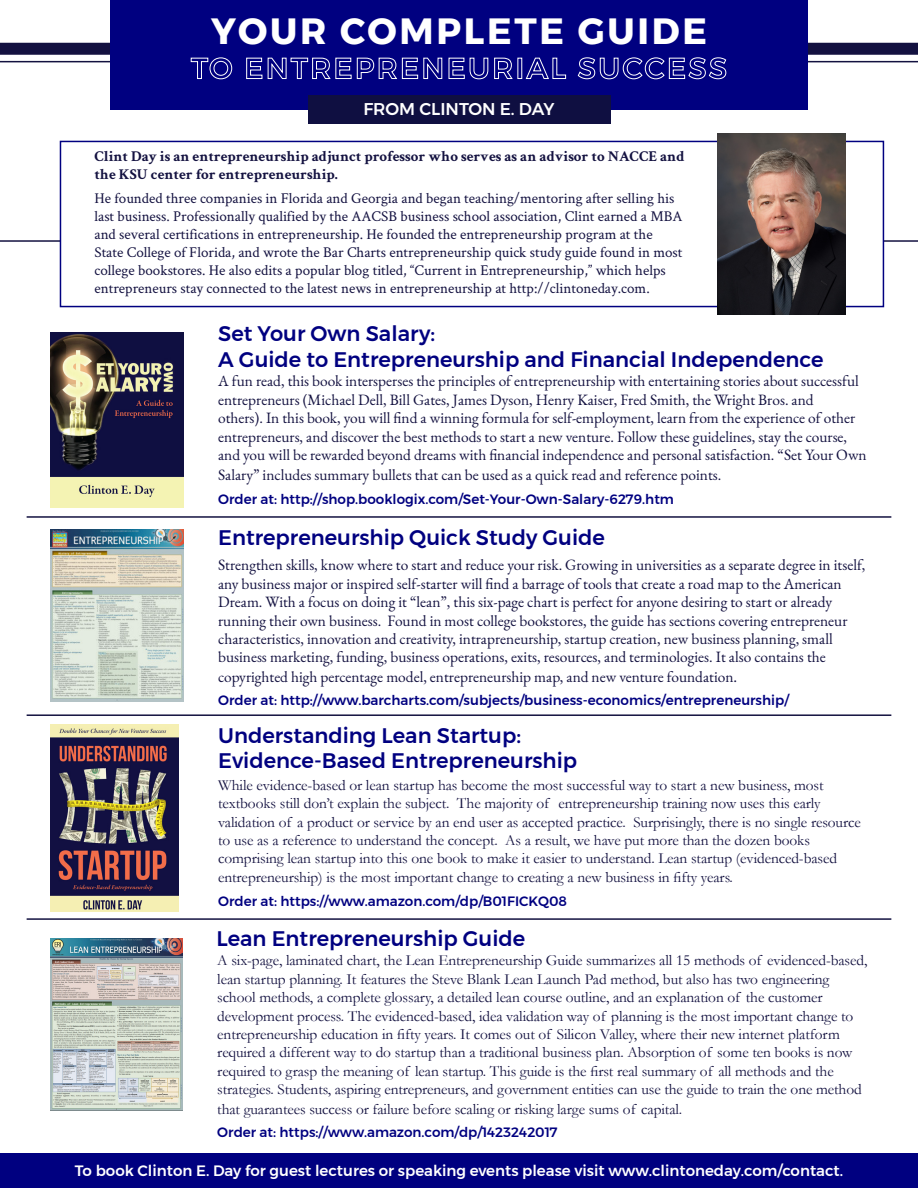
<style>
.page{position:relative;width:918px;height:1188px;background:#fff}
.page>*{position:absolute;margin:0;border:0;box-sizing:border-box;transform-origin:0 0}
.t1{font:700 36.45px "Montserrat";letter-spacing:.075em;color:#fff}
.t2{font:500 21px "Montserrat";color:#000080}
.t3{font:500 16.95px "Montserrat";color:#fff}
.t4{font:15.3px/18.6px "Garamond";letter-spacing:-.005em;color:#131140}
.t5{font:15.3px/18.6px "EB Garamond";color:#131140}
.t6{font:15px/18px "Crimson Text";color:#131140}
.t7{font:700 15px/18px "Crimson Text";color:#131140}
.t8{font:500 15px "Montserrat";color:#fff}
.t9{font:500 13.5px "Montserrat";color:#000080}
.s1{font-size:16.2px}
</style>
<div class="page">
<hr style="left:0;top:240px;width:918px;height:2px;background:#131140">
<div style="left:60px;top:141px;width:824px;height:166px;background:#fff;border:2px solid #000080"></div>
<hr style="left:0;top:61px;width:918px;height:1px;background:#131140">
<div style="left:0;top:43px;width:918px;height:12px;background:#131140"></div>
<div style="left:110px;top:0;width:698px;height:110px;background:#000080"></div>
<div style="left:308px;top:96px;width:302px;height:28px;background:#0f0f41"></div>
<img style="left:50px;top:332px;width:133px;height:176px">
<img style="left:50px;top:724px;width:128px;height:188px">
<img style="left:50px;top:529px;width:133px;height:172px">
<svg style="left:191px;top:57px;width:41px;height:22px"></svg>
<svg style="left:246px;top:58px;width:16px;height:21px"></svg>
<svg style="left:268px;top:58px;width:174px;height:21px"></svg>
<svg style="left:449px;top:58px;width:39px;height:21px"></svg>
<svg style="left:494px;top:58px;width:18px;height:21px"></svg>
<svg style="left:526px;top:58px;width:40px;height:21px"></svg>
<svg style="left:578px;top:57px;width:148px;height:22px"></svg>
<img style="left:717px;top:134px;width:129px;height:180px">
<hr style="left:27px;top:516px;width:864px;height:2px;background:#131140">
<hr style="left:27px;top:714px;width:864px;height:2px;background:#131140">
<div style="left:0;top:1153px;width:918px;height:35px;background:#000080"></div>
<img style="left:50px;top:939px;width:132px;height:171px">
<hr style="left:27px;top:918px;width:864px;height:2px;background:#131140">
<p class="t1" style="left:211px;top:1px;width:497px">YOUR COMPLETE GUIDE</p>
<p class="t3" style="left:363px;top:95px;width:193px">FROM CLINTON E. DAY</p>
<p class="t7" style="left:94px;top:147px;width:592px">Clint Day is an entrepreneurship adjunct professor who serves as an advisor to NACCE and the KSU center for entrepreneurship.</p>
<p class="t6" style="left:94px;top:188px;width:589px">He founded three companies in Florida and Georgia and began teaching/mentoring after selling his last business. Professionally qualified by the AACSB business school association, Clint earned a MBA and several certifications in entrepreneurship. He founded the entrepreneurship program at the State College of Florida, and wrote the Bar Charts entrepreneurship quick study guide found in most college bookstores. He also edits a popular blog titled, “Current in Entrepreneurship,” which helps entrepreneurs stay connected to the latest news in entrepreneurship at http://clintoneday.com.</p>
<p class="t2" style="left:218px;top:317px;width:219px">Set Your Own Salary:</p>
<p class="t2" style="left:218px;top:343px;width:607px">A Guide to Entrepreneurship and Financial Independence</p>
<p class="t5" style="left:218px;top:372px;width:650px">A fun read, this book intersperses the principles of entrepreneurship with entertaining stories about successful entrepreneurs (Michael Dell, Bill Gates, James Dyson, Henry Kaiser, Fred Smith, the Wright Bros. and<br>others). In this book, you will find a winning formula for self-employment, learn from the experience of other entrepreneurs, and discover the best methods to start a new venture. Follow these guidelines, stay the course, and you will be rewarded beyond dreams with financial independence and personal satisfaction. “Set Your Own Salary” includes summary bullets that can be used as a quick read and reference points.</p>
<p class="t9" style="left:218px;top:488px;width:457px">Order at: http://shop.booklogix.com/Set-Your-Own-Salary-6279.htm</p>
<p class="t2" style="left:218px;top:521px;width:388px">Entrepreneurship Quick Study Guide</p>
<p class="t5" style="left:218px;top:556px;width:649px">Strengthen skills, know where to start and reduce your risk. Growing in universities as a separate degree in itself, any business major or inspired self-starter will find a barrage of tools that create a road map to the American Dream. With a focus on doing it “lean”, this six-page chart is perfect for anyone desiring to start or already running their own business. Found in most college bookstores, the guide has sections covering entrepreneur characteristics, innovation and creativity, intrapreneurship, startup creation, new business planning, small business marketing, funding, business operations, exits, resources, and terminologies. It also contains the copyrighted high percentage model, entrepreneurship map, and new venture foundation<span class="s1">.</span></p>
<p class="t9" style="left:218px;top:690px;width:572px">Order at: http://www.barcharts.com/subjects/business-economics/entrepreneurship/</p>
<p class="t2" style="left:218px;top:719px;width:304px">Understanding Lean Startup:</p>
<p class="t2" style="left:218px;top:744px;width:360px">Evidence-Based Entrepreneurship</p>
<p class="t4" style="left:218px;top:775px;width:644px">While evidence-based or lean startup has become the most successful way to start a new business, most textbooks still don’t explain the subject. The majority of entrepreneurship training now uses this early validation of a product or service by an end user as accepted practice. Surprisingly, there is no single resource to use as a reference to understand the concept. As a result, we have put more than the dozen books comprising lean startup into this one book to make it easier to understand. Lean startup (evidenced-based entrepreneurship) is the most important change to creating a new business in fifty years.</p>
<p class="t9" style="left:218px;top:890px;width:350px">Order at: https://www.amazon.com/dp/B01FICKQ08</p>
<p class="t2" style="left:216px;top:922px;width:310px">Lean Entrepreneurship Guide</p>
<p class="t4" style="left:217px;top:951px;width:652px">A six-page, laminated chart, the Lean Entrepreneurship Guide summarizes all 15 methods of evidenced-based, lean startup planning. It features the Steve Blank Lean Launch Pad method, but also has two engineering school methods, a complete glossary, a detailed lean course outline, and an explanation of the customer development process. The evidenced-based, idea validation way of planning is the most important change to entrepreneurship education in fifty years. It comes out of Silicon Valley, where their new internet platform required a different way to do startup than a traditional business plan. Absorption of some ten books is now required to grasp the meaning of lean startup. This guide is the first real summary of all methods and the strategies. Students, aspiring entrepreneurs, and government entities can use the guide to train the one method that guarantees success or failure before scaling or risking large sums of capital.</p>
<p class="t9" style="left:217px;top:1122px;width:342px">Order at: https://www.amazon.com/dp/1423242017</p>
<p class="t8" style="left:75px;top:1159px;width:770px">To book Clinton E. Day for guest lectures or speaking events please visit www.clintoneday.com/contact.</p>
</div>
